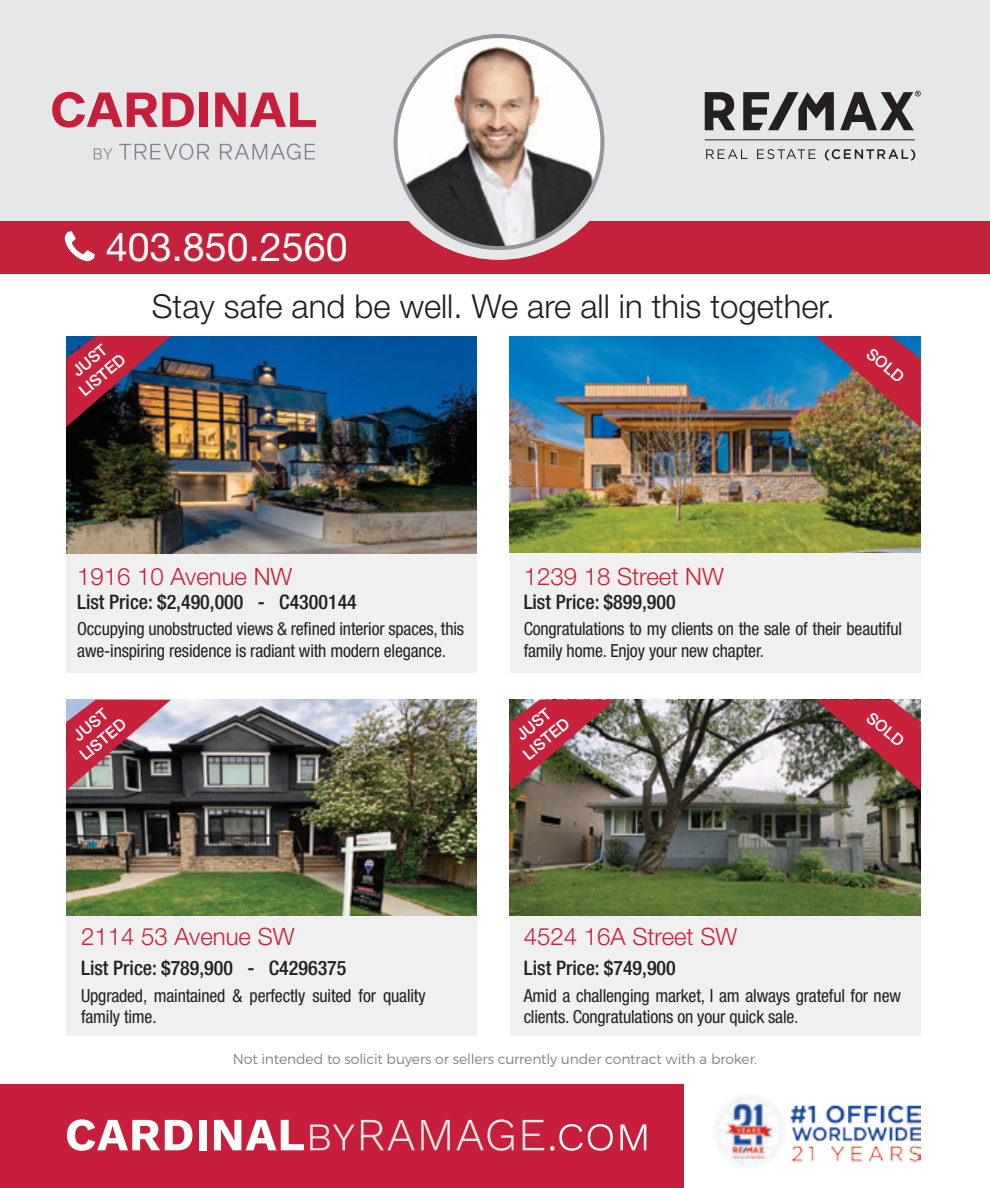
<style>
.page{position:relative;width:990px;height:1188px;background:#fff}
.page>*{position:absolute;margin:0;border:0;box-sizing:border-box;transform-origin:0 0}
.t1{font:39.6px "Helvetica Neue LT Std";color:#fff}
.t2{font:300 33px "Helvetica Neue LT Std";color:#231f20}
.t3{font:300 24px "Helvetica Neue LT Std";color:#c7213c}
.t4{font:500 condensed 20px "Helvetica Neue LT Std";color:#231f20}
.t5{font:condensed 18px/21.6px "Helvetica Neue LT Std";letter-spacing:-.01em;color:#231f20}
.t6{font:500 16px/19.2px "Helvetica Neue LT Std";color:#fff;text-align:center}
.t7{font:300 14px "Montserrat";letter-spacing:-.01em;color:#808285}
</style>
<div class="page">
<div style="left:510px;top:552px;width:411px;height:121px;background:#f0f0f0"></div>
<div style="left:0;top:0;width:990px;height:274px;background:#e6e7e9"></div>
<div style="left:0;top:1084px;width:684px;height:104px;background:#c71f3b"></div>
<svg style="left:67px;top:1119px;width:125px;height:32px"></svg>
<div style="left:199px;top:1120px;width:8px;height:30px;background:#fff"></div>
<svg style="left:214px;top:1120px;width:90px;height:30px"></svg>
<svg style="left:310px;top:1124px;width:45px;height:26px"></svg>
<svg style="left:361px;top:1120px;width:54px;height:30px"></svg>
<svg style="left:421px;top:1120px;width:29px;height:30px"></svg>
<svg style="left:456px;top:1119px;width:58px;height:32px"></svg>
<svg style="left:523px;top:1120px;width:21px;height:30px"></svg>
<svg style="left:550px;top:1124px;width:63px;height:27px"></svg>
<svg style="left:620px;top:1124px;width:26px;height:26px"></svg>
<img style="left:714px;top:1095px;width:207px;height:72px">
<svg style="left:94px;top:148px;width:18px;height:11px"></svg>
<svg style="left:119px;top:144px;width:90px;height:16px"></svg>
<svg style="left:220px;top:144px;width:95px;height:16px"></svg>
<svg style="left:52px;top:92px;width:142px;height:36px"></svg>
<div style="left:200px;top:93px;width:8px;height:34px;background:#c71f3b"></div>
<svg style="left:215px;top:93px;width:101px;height:34px"></svg>
<svg style="left:705px;top:92px;width:30px;height:38px"></svg>
<svg style="left:743px;top:92px;width:91px;height:38px"></svg>
<svg style="left:840px;top:91px;width:81px;height:39px"></svg>
<svg style="left:706px;top:149px;width:41px;height:10px"></svg>
<svg style="left:757px;top:149px;width:59px;height:10px"></svg>
<svg style="left:825px;top:149px;width:90px;height:12px"></svg>
<hr style="left:705px;top:140px;width:210px;height:1px;background:#231f20">
<div style="left:66px;top:552px;width:411px;height:121px;background:#f0f0f0"></div>
<img style="left:66px;top:336px;width:411px;height:218px">
<img style="left:510px;top:336px;width:411px;height:216px">
<div style="left:66px;top:916px;width:411px;height:120px;background:#f0f0f0"></div>
<img style="left:66px;top:700px;width:411px;height:216px">
<div style="left:510px;top:916px;width:411px;height:120px;background:#f0f0f0"></div>
<img style="left:510px;top:700px;width:411px;height:216px">
<div style="left:0;top:221px;width:990px;height:53px;background:#c4223a"></div>
<svg style="left:65px;top:231px;width:30px;height:30px"></svg>
<div style="left:372px;top:0;width:254px;height:260px;background:#e6e7e9;border-radius:50%"></div>
<img style="left:396px;top:38px;width:206px;height:210px">
<img style="left:66px;top:336px;width:105px;height:91px">
<svg style="left:66px;top:700px;width:105px;height:91px;background:#9f5563"></svg>
<img style="left:510px;top:700px;width:105px;height:91px">
<img style="left:816px;top:336px;width:105px;height:91px">
<img style="left:816px;top:700px;width:105px;height:91px">
<p class="t1" style="left:106px;top:223px;width:243px">403.850.2560</p>
<p class="t2" style="left:152px;top:286px;width:685px">Stay safe and be well. We are all in this together.</p>
<p class="t6" style="left:63px;top:370px;width:57px;rotate:-40deg">JUST<br>LISTED</p>
<p class="t6" style="left:875px;top:344px;width:45px;rotate:40deg">SOLD</p>
<p class="t3" style="left:77px;top:562px;width:217px">1916 10 Avenue NW</p>
<p class="t4" style="left:77px;top:590px;width:281px">List Price: $2,490,000 - C4300144</p>
<p class="t5" style="left:77px;top:618px;width:389px">Occupying unobstructed views &amp; refined interior spaces, this awe-inspiring residence is radiant with modern elegance.</p>
<p class="t3" style="left:524px;top:562px;width:202px">1239 18 Street NW</p>
<p class="t4" style="left:524px;top:590px;width:153px">List Price: $899,900</p>
<p class="t5" style="left:524px;top:618px;width:380px">Congratulations to my clients on the sale of their beautiful family home. Enjoy your new chapter.</p>
<p class="t6" style="left:63px;top:735px;width:57px;rotate:-40deg">JUST<br>LISTED</p>
<p class="t6" style="left:506px;top:734px;width:57px;rotate:-40deg">JUST<br>LISTED</p>
<p class="t6" style="left:875px;top:708px;width:45px;rotate:40deg">SOLD</p>
<p class="t3" style="left:81px;top:922px;width:215px">2114 53 Avenue SW</p>
<p class="t4" style="left:81px;top:956px;width:267px">List Price: $789,900 - C4296375</p>
<p class="t5" style="left:81px;top:984px;width:346px">Upgraded, maintained &amp; perfectly suited for quality family time.</p>
<p class="t3" style="left:524px;top:922px;width:215px">4524 16A Street SW</p>
<p class="t4" style="left:524px;top:956px;width:153px">List Price: $749,900</p>
<p class="t5" style="left:524px;top:984px;width:379px">Amid a challenging market, I am always grateful for new clients. Congratulations on your quick sale.</p>
<p class="t7" style="left:233px;top:1048px;width:526px">Not intended to solicit buyers or sellers currently under contract with a broker.</p>
</div>
